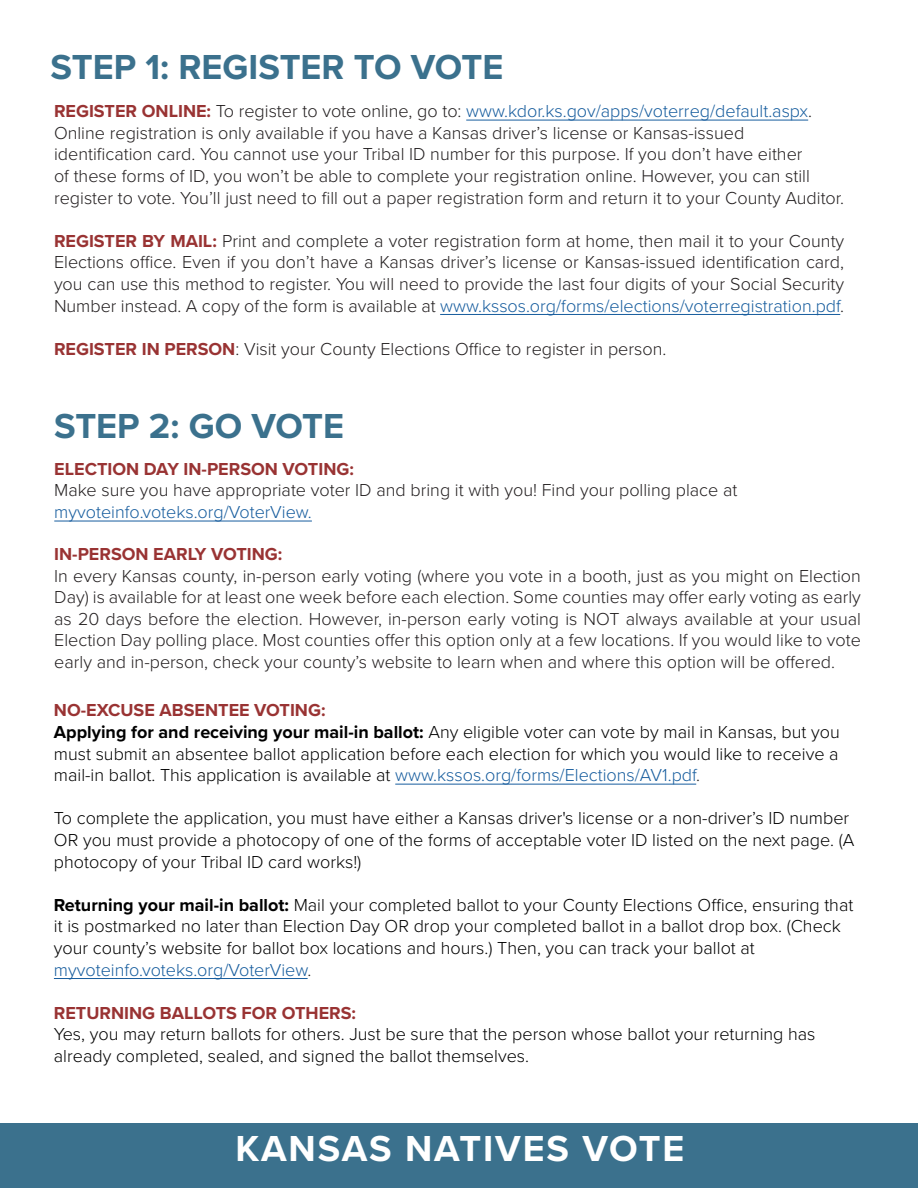
<style>
.page{position:relative;width:918px;height:1188px;background:#fff}
.page>*{position:absolute;margin:0;border:0;box-sizing:border-box;transform-origin:0 0}
.t1{font:700 37.5px "Proxima Nova";letter-spacing:.05em;color:#fff}
.t2{font:700 36px "Proxima Nova";color:#3b718d}
.t3{font:300 18px/21.6px "Proxima Nova";color:#231f20;text-align:justify}
.t4{font:300 18px/21.6px "Proxima Nova";color:#000}
.t5{font:300 18px "Proxima Nova";color:#175d9e}
.t6{font:700 18px "Proxima Nova";color:#933}
.s1{font-weight:700;color:#933}
.s2{color:#231f20}
.s3{color:#175d9e}
.s4{font-weight:700}
</style>
<div class="page">
<hr style="left:54px;top:521px;width:258px;height:1px;background:#175d9e">
<hr style="left:395px;top:784px;width:301px;height:1px;background:#175d9e">
<hr style="left:54px;top:978px;width:254px;height:1px;background:#175d9e">
<hr style="left:466px;top:120px;width:342px;height:1px;background:#175d9e">
<hr style="left:440px;top:314px;width:400px;height:1px;background:#175d9e">
<div style="left:0;top:1123px;width:918px;height:65px;background:#3b718d"></div>
<p class="t2" style="left:50px;top:41px;width:454px">STEP 1: REGISTER TO VOTE</p>
<p class="t5" style="left:54px;top:98px;width:760px"><span class="s1">REGISTER ONLINE:</span> <span class="s2">To register to vote online, go to:</span> www.kdor.ks.gov/apps/voterreg/default.aspx<span class="s2">.</span></p>
<p class="t3" style="left:54px;top:121px;width:792px;text-align:left">Online registration is only available if you have a Kansas driver’s license or Kansas-issued identification card. You cannot use your Tribal ID number for this purpose. If you don’t have either<br>of these forms of ID, you won’t be able to complete your registration online. However, you can still register to vote. You’ll just need to fill out a paper registration form and return it to your County Auditor.</p>
<p class="t3" style="left:54px;top:229px;width:792px"><span class="s1">REGISTER BY MAIL:</span> Print and complete a voter registration form at home, then mail it to your County Elections office. Even if you don’t have a Kansas driver’s license or Kansas-issued identification card, you can use this method to register. You will need to provide the last four digits of your Social Security Number instead. A copy of the form is available at <span class="s3">www.kssos.org/forms/elections/voterregistration.pdf</span>.</p>
<p class="t3" style="left:54px;top:337px;width:614px"><span class="s1">REGISTER IN PERSON</span>: Visit your County Elections Office to register in person.</p>
<p class="t2" style="left:54px;top:399px;width:292px">STEP 2: GO VOTE</p>
<p class="t6" style="left:54px;top:455px;width:301px">ELECTION DAY IN-PERSON VOTING:</p>
<p class="t3" style="left:54px;top:479px;width:685px">Make sure you have appropriate voter ID and bring it with you! Find your polling place at</p>
<p class="t5" style="left:54px;top:499px;width:259px">myvoteinfo.voteks.org/VoterView.</p>
<p class="t6" style="left:54px;top:541px;width:230px">IN-PERSON EARLY VOTING:</p>
<p class="t3" style="left:54px;top:564px;width:808px">In every Kansas county, in-person early voting (where you vote in a booth, just as you might on Election Day) is available for at least one week before each election. Some counties may offer early voting as early as 20 days before the election. However, in-person early voting is NOT always available at your usual Election Day polling place. Most counties offer this option only at a few locations. If you would like to vote early and in-person, check your county’s website to learn when and where this option will be offered.</p>
<p class="t6" style="left:54px;top:697px;width:273px">NO-EXCUSE ABSENTEE VOTING:</p>
<p class="t4" style="left:54px;top:720px;width:787px;text-align:justify"><span class="s4">Applying for and receiving your mail-in ballot:</span> Any eligible voter can vote by mail in Kansas, but you must submit an absentee ballot application before each election for which you would like to receive a mail-in ballot. This application is available at <span class="s3">www.kssos.org/forms/Elections/AV1.pdf</span><span class="s2">.</span></p>
<p class="t4" style="left:54px;top:807px;width:802px">To complete the application, you must have either a Kansas driver's license or a non-driver’s ID number<br>OR you must provide a photocopy of one of the forms of acceptable voter ID listed on the next page. (A photocopy of your Tribal ID card works!)</p>
<p class="t4" style="left:54px;top:893px;width:801px"><span class="s4">Returning your mail-in ballot:</span> Mail your completed ballot to your County Elections Office, ensuring that it is postmarked no later than Election Day OR drop your completed ballot in a ballot drop box. (Check your county’s website for ballot box locations and hours.) Then, you can track your ballot at</p>
<p class="t5" style="left:54px;top:956px;width:259px">myvoteinfo.voteks.org/VoterView<span class="s2">.</span></p>
<p class="t6" style="left:54px;top:999px;width:304px">RETURNING BALLOTS FOR OTHERS:</p>
<p class="t4" style="left:54px;top:1023px;width:763px">Yes, you may return ballots for others. Just be sure that the person whose ballot your returning has already completed, sealed, and signed the ballot themselves.</p>
<p class="t1" style="left:235px;top:1120px;width:450px">KANSAS NATIVES VOTE</p>
</div>
